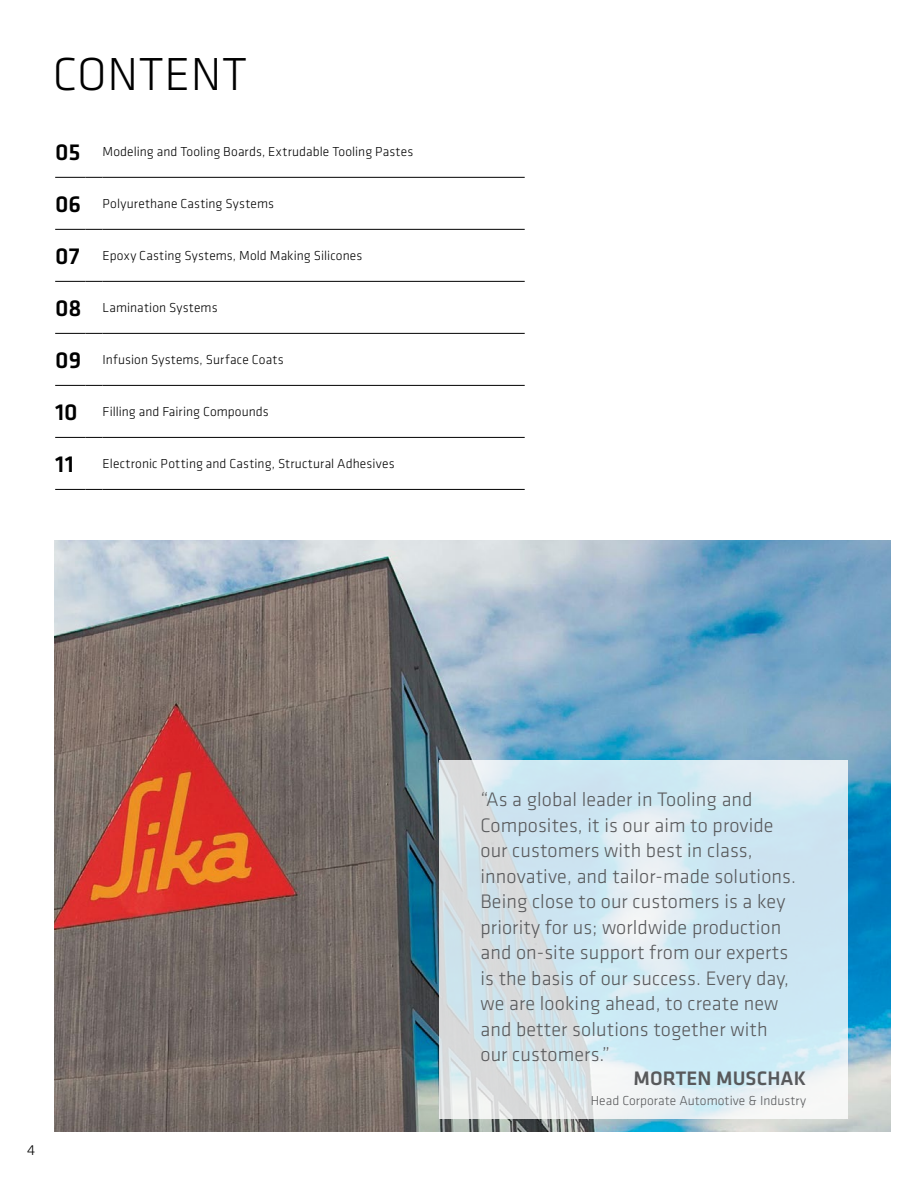
<style>
.page{position:relative;width:918px;height:1188px;background:#fff}
.page>*{position:absolute;margin:0;border:0;box-sizing:border-box;transform-origin:0 0}
.t1{font:300 48px "Klavika";letter-spacing:.015em;color:#000}
.t2{font:300 20.25px/25.5px "Klavika";letter-spacing:.005em;color:#58595b}
.t3{font:500 20.25px "Klavika";letter-spacing:.005em;color:#58595b}
.t4{font:300 15px "Klavika Basic";color:#000}
.t5{font:300 13.5px "Klavika";letter-spacing:.005em;color:#000}
.t6{font:300 13.5px "Klavika Basic";letter-spacing:.005em;color:#58595b}
.s1{font-weight:500;font-size:24px}
</style>
<div class="page">
<hr style="left:55px;top:281px;width:31px;height:1px;background:#000">
<svg style="left:86px;top:281px;width:17px;height:1px"></svg>
<hr style="left:103px;top:281px;width:422px;height:1px;background:#000">
<hr style="left:55px;top:333px;width:31px;height:1px;background:#000">
<svg style="left:86px;top:333px;width:17px;height:1px"></svg>
<hr style="left:103px;top:333px;width:422px;height:1px;background:#000">
<hr style="left:55px;top:385px;width:31px;height:1px;background:#000">
<svg style="left:86px;top:385px;width:17px;height:1px"></svg>
<hr style="left:103px;top:385px;width:422px;height:1px;background:#000">
<hr style="left:55px;top:437px;width:31px;height:1px;background:#000">
<svg style="left:86px;top:437px;width:17px;height:1px"></svg>
<hr style="left:103px;top:437px;width:422px;height:1px;background:#000">
<hr style="left:55px;top:489px;width:31px;height:1px;background:#000">
<svg style="left:86px;top:489px;width:17px;height:1px"></svg>
<hr style="left:103px;top:489px;width:422px;height:1px;background:#000">
<hr style="left:55px;top:177px;width:31px;height:1px;background:#000">
<svg style="left:86px;top:177px;width:17px;height:1px"></svg>
<hr style="left:103px;top:177px;width:422px;height:1px;background:#000">
<hr style="left:55px;top:229px;width:31px;height:1px;background:#000">
<svg style="left:86px;top:229px;width:17px;height:1px"></svg>
<hr style="left:103px;top:229px;width:422px;height:1px;background:#000">
<img style="left:54px;top:540px;width:837px;height:592px">
<svg style="left:439px;top:760px;width:408px;height:358px;background:#d4e6ee"></svg>
<h1 class="t1" style="left:53px;top:45px;width:196px">CONTENT</h1>
<p class="t5" style="left:55px;top:144px;width:360px"><span class="s1">05</span> Modeling and Tooling Boards, Extrudable Tooling Pastes</p>
<p class="t5" style="left:55px;top:196px;width:220px"><span class="s1">06</span> Polyurethane Casting Systems</p>
<p class="t5" style="left:55px;top:248px;width:309px"><span class="s1">07</span> Epoxy Casting Systems, Mold Making Silicones</p>
<p class="t5" style="left:55px;top:300px;width:164px"><span class="s1">08</span> Lamination Systems</p>
<p class="t5" style="left:55px;top:352px;width:230px"><span class="s1">09</span> Infusion Systems, Surface Coats</p>
<p class="t5" style="left:55px;top:404px;width:215px"><span class="s1">10</span> Filling and Fairing Compounds</p>
<p class="t5" style="left:55px;top:456px;width:341px"><span class="s1">11</span> Electronic Potting and Casting, Structural Adhesives</p>
<p class="t4" style="left:27px;top:1141px;width:10px">4</p>
<p class="t2" style="left:480px;top:786px;width:317px">“As a global leader in Tooling and Composites, it is our aim to provide our customers with best in class, innovative, and tailor-made solutions.<br>Being close to our customers is a key priority for us; worldwide production and on-site support from our experts is the basis of our success. Every day, we are looking ahead, to create new and better solutions together with our customers.”</p>
<p class="t3" style="left:634px;top:1065px;width:174px">MORTEN MUSCHAK</p>
<p class="t6" style="left:591px;top:1092px;width:217px">Head Corporate Automotive &amp; Industry</p>
</div>
